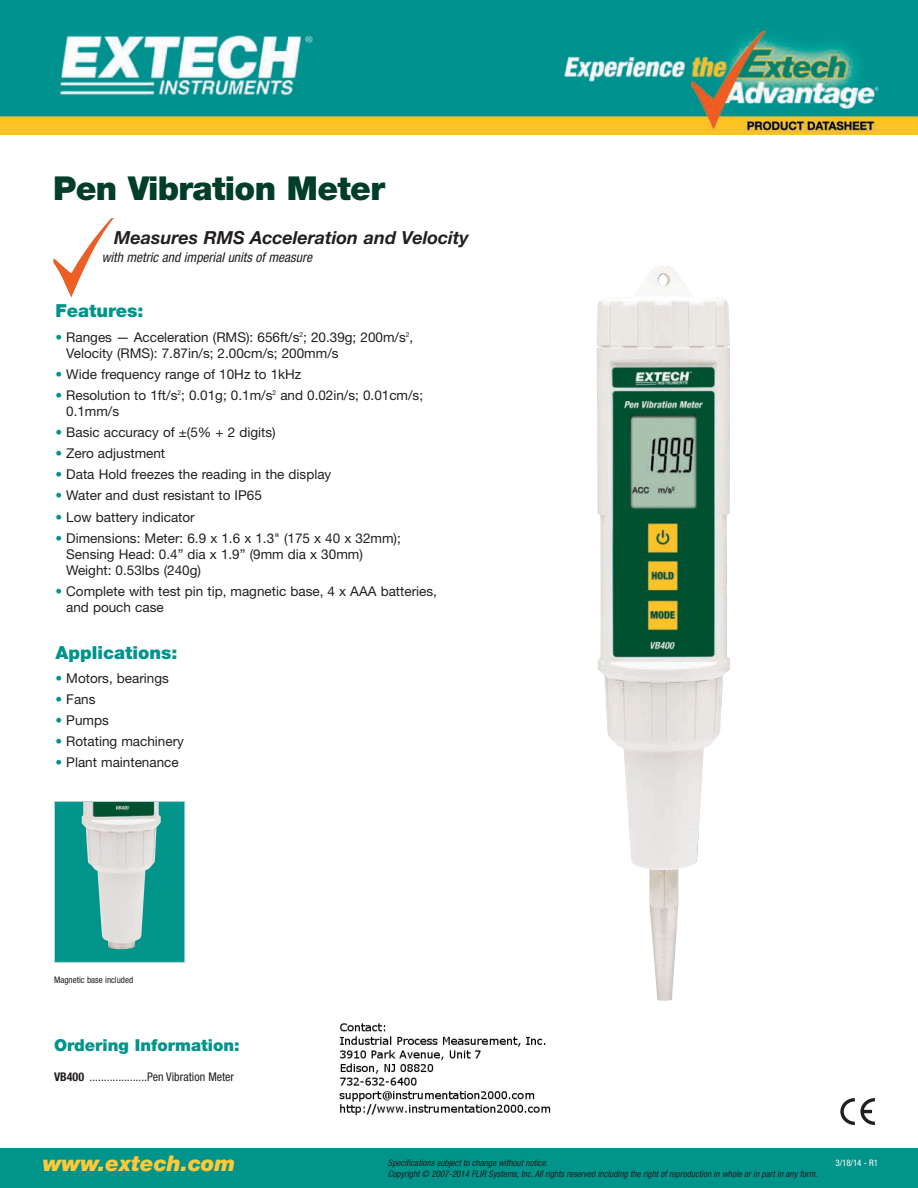
<style>
.page{position:relative;width:918px;height:1188px;background:#fff}
.page>*{position:absolute;margin:0;border:0;box-sizing:border-box;transform-origin:0 0}
.t1{font:900 33px "Helvetica Neue LT";letter-spacing:-.02em;color:#003d2a}
.t2{font:italic 900 21.75px "Helvetica Neue LT";color:#ffc938}
.t3{font:italic 700 18px "Helvetica Neue LT";color:#231f20}
.t4{font:900 18px "Helvetica Neue LT";color:#00948b}
.t5{font:900 16.5px "Helvetica Neue LT";color:#00948b}
.t6{font:13.5px/16.2px "Helvetica Neue LT";color:#231f20}
.t7{font:italic condensed 13.5px "Helvetica Neue LT";color:#231f20}
.t8{font:condensed 12px "Helvetica Neue LT";color:#231f20}
.t9{font:italic condensed 9px "Helvetica Neue LT";color:#231f20}
.t10{font:condensed 9px "Helvetica Neue LT";color:#231f20}
.t11{font:condensed 9px "Helvetica Neue LT";color:#fff}
.s1{color:#00948b}
.s2{font-weight:700}
</style>
<div class="page">
<div style="left:0;top:1148px;width:918px;height:40px;background:#00948b"></div>
<img style="left:53px;top:217px;width:61px;height:81px">
<svg style="left:840px;top:1098px;width:35px;height:27px"></svg>
<img style="left:0;top:0;width:918px;height:135px">
<img style="left:596px;top:266px;width:134px;height:735px">
<div style="left:55px;top:802px;width:129px;height:160px;background:#00948b"></div>
<img style="left:81px;top:803px;width:80px;height:146px">
<div style="left:54px;top:801px;width:131px;height:162px;border:1px solid #a8d4d3"></div>
<img style="left:339px;top:1023px;width:212px;height:93px">
<h1 class="t1" style="left:53px;top:176px;width:333px">Pen Vibration Meter</h1>
<h3 class="t3" style="left:114px;top:231px;width:356px">Measures RMS Acceleration and Velocity</h3>
<p class="t7" style="left:102px;top:252px;width:212px">with metric and imperial units of measure</p>
<h3 class="t4" style="left:56px;top:304px;width:90px">Features:</h3>
<p class="t6" style="left:66px;top:330px;width:349px;text-indent:-11px"><span class="s1">•</span> Ranges — Acceleration (RMS): 656ft/s<sup>2</sup>; 20.39g; 200m/s<sup>2</sup>,<br>Velocity (RMS): 7.87in/s; 2.00cm/s; 200mm/s</p>
<p class="t6" style="left:56px;top:367px;width:247px"><span class="s1">•</span> Wide frequency range of 10Hz to 1kHz</p>
<p class="t6" style="left:66px;top:388px;width:358px;text-indent:-11px"><span class="s1">•</span> Resolution to 1ft/s<sup>2</sup>; 0.01g; 0.1m/s<sup>2</sup> and 0.02in/s; 0.01cm/s;<br>0.1mm/s</p>
<p class="t6" style="left:55px;top:426px;width:222px"><span class="s1">•</span> Basic accuracy of ±(5% + 2 digits)</p>
<p class="t6" style="left:55px;top:447px;width:111px"><span class="s1">•</span> Zero adjustment</p>
<p class="t6" style="left:55px;top:468px;width:277px"><span class="s1">•</span> Data Hold freezes the reading in the display</p>
<p class="t6" style="left:55px;top:489px;width:208px"><span class="s1">•</span> Water and dust resistant to IP65</p>
<p class="t6" style="left:55px;top:510px;width:141px"><span class="s1">•</span> Low battery indicator</p>
<p class="t6" style="left:66px;top:531px;width:336px;text-indent:-11px"><span class="s1">•</span> Dimensions: Meter: 6.9 x 1.6 x 1.3" (175 x 40 x 32mm);<br>Sensing Head: 0.4” dia x 1.9” (9mm dia x 30mm)<br>Weight: 0.53lbs (240g)</p>
<p class="t6" style="left:66px;top:584px;width:372px;text-indent:-11px"><span class="s1">•</span> Complete with test pin tip, magnetic base, 4 x AAA batteries, and pouch case</p>
<h3 class="t4" style="left:56px;top:646px;width:123px">Applications:</h3>
<p class="t6" style="left:56px;top:672px;width:115px"><span class="s1">•</span> Motors, bearings</p>
<p class="t6" style="left:56px;top:693px;width:42px"><span class="s1">•</span> Fans</p>
<p class="t6" style="left:56px;top:714px;width:55px"><span class="s1">•</span> Pumps</p>
<p class="t6" style="left:56px;top:735px;width:130px"><span class="s1">•</span> Rotating machinery</p>
<p class="t6" style="left:56px;top:756px;width:125px"><span class="s1">•</span> Plant maintenance</p>
<p class="t10" style="left:54px;top:976px;width:81px">Magnetic base included</p>
<p class="t5" style="left:54px;top:1039px;width:187px">Ordering Information:</p>
<p class="t8" style="left:54px;top:1072px;width:182px"><span class="s2">VB400</span> ....................Pen Vibration Meter</p>
<h2 class="t2" style="left:43px;top:1156px;width:194px">www.extech.com</h2>
<p class="t9" style="left:388px;top:1160px;width:161px">Specifications subject to change without notice.</p>
<p class="t9" style="left:388px;top:1171px;width:431px">Copyright © 2007-2014 FLIR Systems, Inc. All rights reserved including the right of reproduction in whole or in part in any form.</p>
<p class="t11" style="left:835px;top:1160px;width:44px">3/18/14 - R1</p>
</div>
